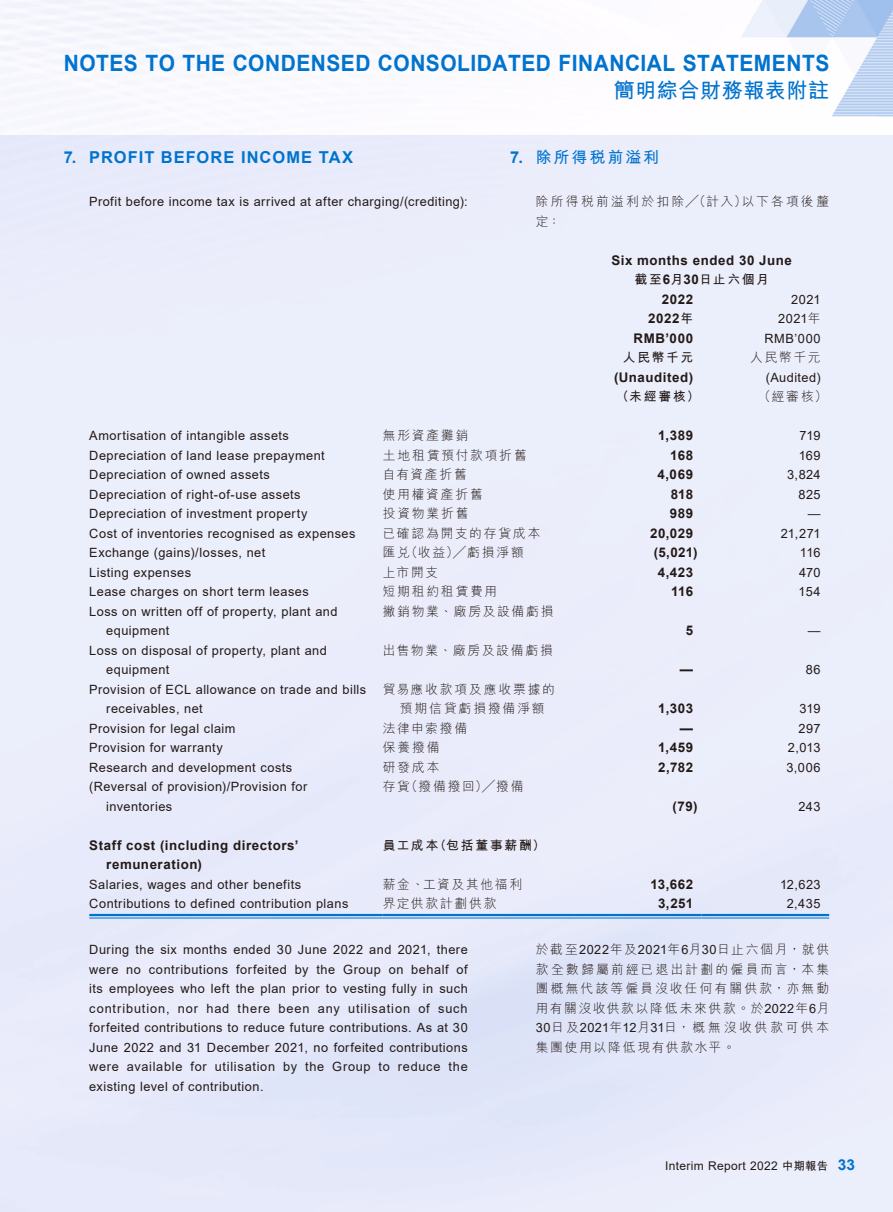
<style>
.page{position:relative;width:893px;height:1212px;background:#fff}
.page>*{position:absolute;margin:0;border:0;box-sizing:border-box;transform-origin:0 0}
.t1{font:700 22.5px "Arial";letter-spacing:.025em;color:#0073ce;scale:.93 1}
.t2{font:700 21px "M Hei HK";letter-spacing:.03em;color:#0073ce}
.t3{font:700 16.5px "Arial";letter-spacing:.065em;color:#0073ce}
.t4{font:700 15.75px "M Hei HK";letter-spacing:.13em;color:#0073ce}
.t5{font:700 13.35px/19.5px "Arial";letter-spacing:.04em;color:#231916}
.t6{font:12.75px/19.5px "Arial";letter-spacing:.035em;color:#231916}
.t7{font:300 12.75px/19.5px "M Hei HK";letter-spacing:.145em;color:#231916;text-align:center}
.t8{font:700 12.75px "M Hei HK";letter-spacing:.14em;color:#231916}
.t9{font:300 12.75px/19.5px "M Hei HK";letter-spacing:.18em;color:#231916}
.t10{font:12px "Arial";letter-spacing:.03em;color:#231916}
.s1{font-family:"Arial";font-size:16.5px}
.s2{font-family:"Arial";font-size:13.35px}
.s3{font-family:"M Hei HK";font-size:12.75px}
.s4{font-family:"M Hei HK";font-weight:300}
.s5{font-family:"Arial";font-weight:400}
.s6{font-family:"M Hei HK";font-weight:700;font-size:11.25px}
.s7{font-weight:700;font-size:15px;color:#0073ce}
</style>
<div class="page">
<img style="left:0;top:0;width:893px;height:120px">
<div style="left:0;top:135px;width:893px;height:1077px;background:#ebeffb"></div>
<hr style="left:89px;top:914px;width:294px;height:2px;background:#0073ce">
<hr style="left:89px;top:918px;width:294px;height:1px;background:#0073ce">
<hr style="left:383px;top:914px;width:191px;height:2px;background:#0073ce">
<hr style="left:383px;top:918px;width:191px;height:1px;background:#0073ce">
<hr style="left:574px;top:914px;width:128px;height:2px;background:#0073ce">
<hr style="left:574px;top:918px;width:128px;height:1px;background:#0073ce">
<hr style="left:702px;top:914px;width:127px;height:2px;background:#0073ce">
<hr style="left:702px;top:918px;width:127px;height:1px;background:#0073ce">
<h1 class="t1" style="left:64px;top:47px;width:825px">NOTES TO THE CONDENSED CONSOLIDATED FINANCIAL STATEMENTS</h1>
<h2 class="t2" style="left:614px;top:75px;width:217px">簡明綜合財務報表附註</h2>
<p class="t3" style="left:64px;top:145px;width:291px">7. PROFIT BEFORE INCOME TAX</p>
<p class="t6" style="left:89px;top:192px;width:380px">Profit before income tax is arrived at after charging/(crediting):</p>
<p class="t4" style="left:510px;top:146px;width:150px"><span class="s1">7.</span> 除所得稅前溢利</p>
<p class="t9" style="left:536px;top:192px;width:295px">除所得稅前溢利於扣除╱（計入）以下各項後釐定：</p>
<p class="t5" style="left:611px;top:250px;width:182px">Six months ended 30 June</p>
<p class="t8" style="left:634px;top:270px;width:136px">截至<span class="s2">6</span>月<span class="s2">30</span>日止六個月</p>
<p class="t5" style="left:662px;top:289px;width:33px">2022</p>
<p class="t6" style="left:791px;top:289px;width:31px">2021</p>
<p class="t5" style="left:648px;top:309px;width:46px">2022<span class="s3">年</span></p>
<p class="t6" style="left:778px;top:309px;width:44px">2021<span class="s4">年</span></p>
<p class="t5" style="left:634px;top:328px;width:61px">RMB’000</p>
<p class="t6" style="left:764px;top:328px;width:58px">RMB’000</p>
<p class="t8" style="left:623px;top:348px;width:72px">人民幣千元</p>
<p class="t7" style="left:750px;top:348px;width:72px">人民幣千元</p>
<p class="t5" style="left:614px;top:367px;width:81px">(Unaudited)</p>
<p class="t6" style="left:766px;top:367px;width:56px">(Audited)</p>
<p class="t8" style="left:616px;top:387px;width:85px">（未經審核）</p>
<p class="t7" style="left:758px;top:387px;width:70px">（經審核）</p>
<p class="t6" style="left:89px;top:426px;width:201px">Amortisation of intangible assets</p>
<p class="t7" style="left:383px;top:426px;width:87px">無形資產攤銷</p>
<p class="t5" style="left:658px;top:426px;width:36px">1,389</p>
<p class="t6" style="left:800px;top:426px;width:23px">719</p>
<p class="t6" style="left:89px;top:445px;width:237px">Depreciation of land lease prepayment</p>
<p class="t7" style="left:383px;top:445px;width:146px">土地租賃預付款項折舊</p>
<p class="t5" style="left:670px;top:445px;width:24px">168</p>
<p class="t6" style="left:799px;top:445px;width:23px">169</p>
<p class="t6" style="left:89px;top:465px;width:182px">Depreciation of owned assets</p>
<p class="t7" style="left:383px;top:465px;width:86px">自有資產折舊</p>
<p class="t5" style="left:658px;top:465px;width:37px">4,069</p>
<p class="t6" style="left:787px;top:465px;width:35px">3,824</p>
<p class="t6" style="left:89px;top:484px;width:213px">Depreciation of right-of-use assets</p>
<p class="t7" style="left:383px;top:484px;width:102px">使用權資產折舊</p>
<p class="t5" style="left:671px;top:484px;width:24px">818</p>
<p class="t6" style="left:798px;top:484px;width:24px">825</p>
<p class="t6" style="left:89px;top:504px;width:220px">Depreciation of investment property</p>
<p class="t7" style="left:383px;top:504px;width:87px">投資物業折舊</p>
<p class="t5" style="left:670px;top:504px;width:25px">989</p>
<p class="t6" style="left:808px;top:504px;width:14px">—</p>
<p class="t6" style="left:89px;top:523px;width:268px">Cost of inventories recognised as expenses</p>
<p class="t7" style="left:383px;top:523px;width:159px">已確認為開支的存貨成本</p>
<p class="t5" style="left:650px;top:523px;width:45px">20,029</p>
<p class="t6" style="left:781px;top:523px;width:41px">21,271</p>
<p class="t6" style="left:89px;top:543px;width:177px">Exchange (gains)/losses, net</p>
<p class="t7" style="left:383px;top:543px;width:143px">匯兌（收益）╱虧損淨額</p>
<p class="t5" style="left:654px;top:543px;width:45px">(5,021)</p>
<p class="t6" style="left:800px;top:543px;width:22px">116</p>
<p class="t6" style="left:89px;top:562px;width:103px">Listing expenses</p>
<p class="t7" style="left:383px;top:562px;width:57px">上市開支</p>
<p class="t5" style="left:658px;top:562px;width:37px">4,423</p>
<p class="t6" style="left:799px;top:562px;width:23px">470</p>
<p class="t6" style="left:89px;top:582px;width:221px">Lease charges on short term leases</p>
<p class="t7" style="left:383px;top:582px;width:116px">短期租約租賃費用</p>
<p class="t5" style="left:671px;top:582px;width:23px">116</p>
<p class="t6" style="left:799px;top:582px;width:24px">154</p>
<p class="t6" style="left:106px;top:601px;width:233px;text-indent:-17px">Loss on written off of property, plant and equipment</p>
<p class="t7" style="left:383px;top:601px;width:172px">撇銷物業、廠房及設備虧損</p>
<p class="t5" style="left:686px;top:621px;width:9px">5</p>
<p class="t6" style="left:808px;top:621px;width:14px">—</p>
<p class="t6" style="left:106px;top:640px;width:222px;text-indent:-17px">Loss on disposal of property, plant and equipment</p>
<p class="t7" style="left:383px;top:640px;width:172px">出售物業、廠房及設備虧損</p>
<p class="t6" style="left:106px;top:679px;width:261px;text-indent:-17px">Provision of ECL allowance on trade and bills receivables, net</p>
<p class="t7" style="left:383px;top:679px;width:174px">貿易應收款項及應收票據的預期信貸虧損撥備淨額</p>
<p class="t5" style="left:680px;top:660px;width:15px">—</p>
<p class="t6" style="left:806px;top:660px;width:16px">86</p>
<p class="t5" style="left:658px;top:699px;width:36px">1,303</p>
<p class="t6" style="left:799px;top:699px;width:23px">319</p>
<p class="t6" style="left:89px;top:718px;width:148px">Provision for legal claim</p>
<p class="t7" style="left:383px;top:718px;width:86px">法律申索撥備</p>
<p class="t5" style="left:680px;top:718px;width:15px">—</p>
<p class="t6" style="left:799px;top:718px;width:24px">297</p>
<p class="t6" style="left:89px;top:738px;width:135px">Provision for warranty</p>
<p class="t7" style="left:383px;top:738px;width:58px">保養撥備</p>
<p class="t5" style="left:658px;top:738px;width:37px">1,459</p>
<p class="t6" style="left:788px;top:738px;width:34px">2,013</p>
<p class="t6" style="left:89px;top:757px;width:205px">Research and development costs</p>
<p class="t7" style="left:383px;top:757px;width:58px">研發成本</p>
<p class="t5" style="left:658px;top:757px;width:36px">2,782</p>
<p class="t6" style="left:786px;top:757px;width:36px">3,006</p>
<p class="t6" style="left:106px;top:777px;width:203px;text-indent:-17px">(Reversal of provision)/Provision for inventories</p>
<p class="t7" style="left:383px;top:777px;width:142px">存貨（撥備撥回）╱撥備</p>
<p class="t5" style="left:673px;top:796px;width:26px">(79)</p>
<p class="t6" style="left:798px;top:796px;width:24px">243</p>
<p class="t5" style="left:106px;top:835px;width:194px;text-indent:-17px">Staff cost (including directors’ remuneration)</p>
<p class="t8" style="left:383px;top:836px;width:164px">員工成本（包括董事薪酬）</p>
<p class="t6" style="left:89px;top:874px;width:213px">Salaries, wages and other benefits</p>
<p class="t7" style="left:383px;top:874px;width:141px">薪金、工資及其他福利</p>
<p class="t5" style="left:651px;top:874px;width:44px">13,662</p>
<p class="t6" style="left:780px;top:874px;width:42px">12,623</p>
<p class="t6" style="left:89px;top:894px;width:261px">Contributions to defined contribution plans</p>
<p class="t7" style="left:383px;top:894px;width:115px">界定供款計劃供款</p>
<p class="t5" style="left:658px;top:894px;width:37px">3,251</p>
<p class="t6" style="left:787px;top:894px;width:36px">2,435</p>
<p class="t6" style="left:89px;top:940px;width:380px;text-align:justify">During the six months ended 30 June 2022 and 2021, there were no contributions forfeited by the Group on behalf of its employees who left the plan prior to vesting fully in such contribution, nor had there been any utilisation of such forfeited contributions to reduce future contributions. As at 30<br>June 2022 and 31 December 2021, no forfeited contributions were available for utilisation by the Group to reduce the existing level of contribution.</p>
<p class="t7" style="left:536px;top:939px;width:295px;text-align:justify">於截至<span class="s5">2022</span>年及<span class="s5">2021</span>年<span class="s5">6</span>月<span class="s5">30</span>日止六個月，就供款全數歸屬前經已退出計劃的僱員而言，本集團概無代該等僱員沒收任何有關供款，亦無動用有關沒收供款以降低未來供款。於<span class="s5">2022</span>年<span class="s5">6</span>月<span class="s5">30</span>日及<span class="s5">2021</span>年<span class="s5">12</span>月<span class="s5">31</span>日，概無沒收供款可供本集團使用以降低現有供款水平。</p>
<p class="t10" style="left:665px;top:1158px;width:191px">Interim Report 2022 <span class="s6">中期報告</span> <span class="s7">33</span></p>
</div>
